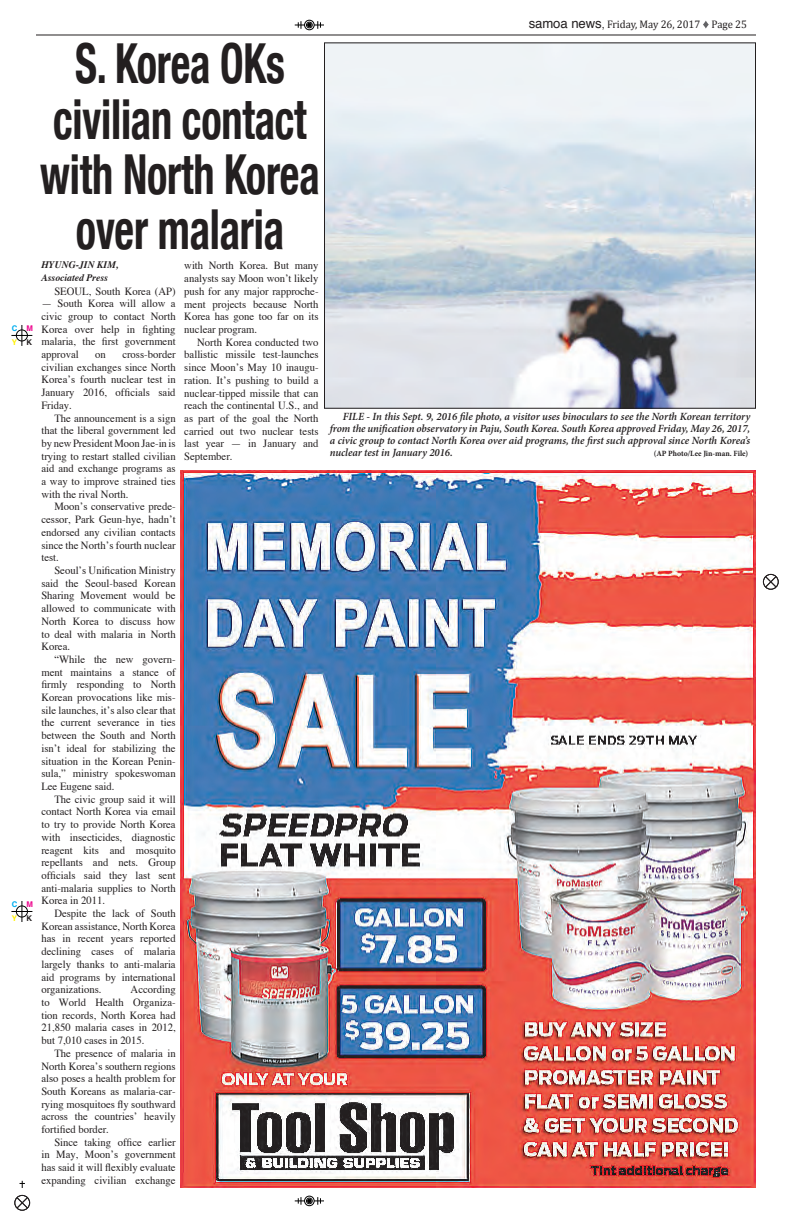
<style>
.page{position:relative;width:792px;height:1224px;background:#fff}
.page>*{position:absolute;margin:0;border:0;box-sizing:border-box;transform-origin:0 0}
.Headline_News_48_pts{font:700 condensed 55.2px/55.2px "Helvetica Neue";letter-spacing:-.005em;color:#231f20;text-align:center;scale:.77 1}
.Body_Copy{font:11px/12.7px "Times";color:#231f20;text-align:justify}
.Photo_Caption{font:italic 600 11px/12px "Minion Pro";letter-spacing:-.01em;color:#231f20;text-align:justify}
.Body_Copy-2{font:11px "Cambria";letter-spacing:-.005em;color:#231f20}
.Byline{font:italic 700 10px "Times";color:#231f20}
.Photo_Caption-2{font:700 8px "Minion Pro";color:#231f20}
.t1{font:700 7.9px/14.7px "Helvetica";color:#00aeef}
.s1{color:#ed028c}
.s2{color:#fff101}
.s3{color:#231f20}
.s4{font-family:"Helvetica";font-size:13.1px}
.s5{font-family:"Helvetica"}
</style>
<div class="page">
<div style="left:14px;top:1195px;width:16px;height:16px;border:1px solid #231f20;border-radius:50%"></div>
<svg style="left:16px;top:1196px;width:13px;height:13px"></svg>
<hr style="left:36px;top:35px;width:720px;height:1px;background:#231f20">
<div style="left:763px;top:574px;width:16px;height:16px;border:1px solid #231f20;border-radius:50%"></div>
<svg style="left:764px;top:575px;width:13px;height:13px"></svg>
<svg style="left:11px;top:901px;width:21px;height:21px"></svg>
<svg style="left:11px;top:325px;width:21px;height:21px"></svg>
<div style="left:304px;top:20px;width:11px;height:10px;border:1px solid #000;border-radius:50%"></div>
<svg style="left:295px;top:21px;width:29px;height:8px"></svg>
<div style="left:304px;top:1196px;width:11px;height:10px;border:1px solid #000;border-radius:50%"></div>
<svg style="left:295px;top:1197px;width:29px;height:8px"></svg>
<svg style="left:703px;top:21px;width:6px;height:8px"></svg>
<svg style="left:20px;top:1181px;width:5px;height:7px"></svg>
<img style="left:180px;top:470px;width:576px;height:718px">
<img style="left:326px;top:44px;width:428px;height:363px">
<div style="left:324px;top:42px;width:432px;height:367px;border:1px solid #231f20"></div>
<p class="t1" style="left:12px;top:321px;width:23px">C <span class="s1">M<br></span><span class="s2">Y</span> <span class="s3">K</span></p>
<p class="t1" style="left:12px;top:897px;width:23px">C <span class="s1">M<br></span><span class="s2">Y</span> <span class="s3">K</span></p>
<p class="Headline_News_48_pts" style="left:40px;top:35px;width:364px">S. Korea OKs civilian contact with North Korea over malaria</p>
<p class="Byline" style="left:41px;top:259px;width:79px">HYUNG-JIN KIM,</p>
<p class="Byline" style="left:41px;top:272px;width:68px">Associated Press</p>
<p class="Body_Copy" style="left:54px;top:284px;width:123px">SEOUL, South Korea (AP)</p>
<p class="Body_Copy" style="left:41px;top:297px;width:136px">— South Korea will allow a civic group to contact North Korea over help in fighting malaria, the first government approval</p>
<p class="Body_Copy" style="left:41px;top:348px;width:136px;text-indent:81px">cross-border civilian exchanges since North Korea’s fourth nuclear test in January 2016, officials said Friday.</p>
<p class="Body_Copy" style="left:41px;top:411px;width:136px;text-indent:13px">The announcement is a sign that the liberal government led by new President Moon Jae-in is trying to restart stalled civilian aid and exchange programs as a way to improve strained ties with the rival North.</p>
<p class="Body_Copy" style="left:41px;top:500px;width:136px;text-indent:13px">Moon’s conservative prede&shy;cessor, Park Geun-hye, hadn’t endorsed any civilian contacts since the North’s fourth nuclear test.</p>
<p class="Body_Copy" style="left:41px;top:564px;width:136px;text-indent:13px">Seoul’s Unification Ministry said the Seoul-based Korean Sharing Movement would be allowed to communicate with North Korea to discuss how to deal with malaria in North Korea.</p>
<p class="Body_Copy" style="left:41px;top:653px;width:136px;text-indent:13px">“While the new govern&shy;ment maintains a stance of firmly responding to North Korean provocations like mis&shy;sile launches, it’s also clear that the current severance in ties between the South and North isn’t ideal for stabilizing the situation in the Korean Penin&shy;sula,” ministry spokeswoman Lee Eugene said.</p>
<p class="Body_Copy" style="left:41px;top:792px;width:136px;text-indent:13px">The civic group said it will contact North Korea via email to try to provide North Korea with insecticides, diagnostic reagent kits and mosquito repellants and nets. Group officials said they last sent anti-malaria supplies to North Korea in 2011.</p>
<p class="Body_Copy" style="left:41px;top:907px;width:136px;text-indent:13px">Despite the lack of South Korean assistance, North Korea has in recent years reported declining cases of malaria largely thanks to anti-malaria aid programs by international organizations.</p>
<p class="Body_Copy" style="left:95px;top:348px;width:12px">on</p>
<p class="Body_Copy" style="left:41px;top:983px;width:136px;text-indent:89px">According to World Health Organiza&shy;tion records, North Korea had 21,850 malaria cases in 2012, but 7,010 cases in 2015.</p>
<p class="Body_Copy" style="left:41px;top:1047px;width:136px;text-indent:13px">The presence of malaria in North Korea’s southern regions also poses a health problem for South Koreans as malaria-car&shy;rying mosquitoes fly southward across the countries’ heavily fortified border.</p>
<p class="Body_Copy" style="left:41px;top:1136px;width:136px;text-indent:13px">Since taking office earlier in May, Moon’s government has said it will flexibly evaluate expanding civilian exchange</p>
<p class="Body_Copy" style="left:184px;top:259px;width:136px">with North Korea. But many analysts say Moon won’t likely push for any major rapproche&shy;ment projects because North Korea has gone too far on its nuclear program.</p>
<p class="Body_Copy" style="left:184px;top:335px;width:136px;text-indent:13px">North Korea conducted two ballistic missile test-launches since Moon’s May 10 inaugu&shy;ration. It’s pushing to build a nuclear-tipped missile that can reach the continental U.S., and as part of the goal the North carried out two nuclear tests last year — in January and September.</p>
<p class="Body_Copy-2" style="left:529px;top:18px;width:220px"><span class="s4">samoa news</span><span class="s5">,</span> Friday, May 26, 2017 Page 25</p>
<p class="Photo_Caption" style="left:330px;top:410px;width:422px;text-indent:13px">FILE - In this Sept. 9, 2016 file photo, a visitor uses binoculars to see the North Korean territory from the unification observatory in Paju, South Korea. South Korea approved Friday, May 26, 2017, a civic group to contact North Korea over aid programs, the first such approval since North Korea’s nuclear test in January 2016.</p>
<p class="Photo_Caption-2" style="left:654px;top:448px;width:96px">(AP Photo/Lee Jin-man. File)</p>
</div>
